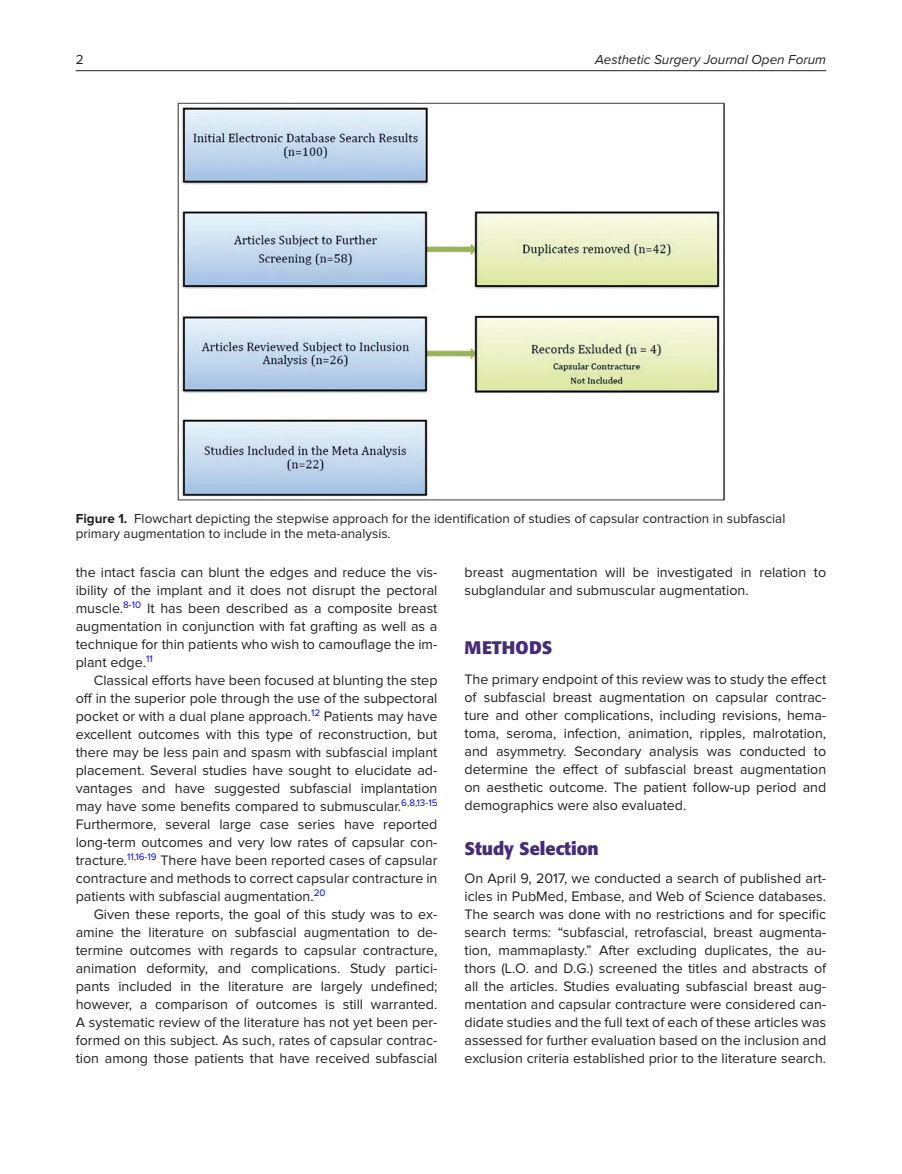
<style>
.page{position:relative;width:902px;height:1174px;background:#fff}
.page>*{position:absolute;margin:0;border:0;box-sizing:border-box;transform-origin:0 0}
.t1{font:700 18px "Formata";color:#462b79}
.t2{font:14.25px/18px "Proxima Nova";color:#231f20;text-align:justify}
.t3{font:13.5px/15.8px "Proxima Nova";color:#231f20}
.t4{font:italic 13.5px "Proxima Nova";color:#231f20}
.s1{font-weight:700}
</style>
<div class="page">
<hr style="left:76px;top:70px;width:750px;height:1px;background:#231f20">
<img style="left:178px;top:102px;width:546px;height:398px">
<p class="t3" style="left:76px;top:52px;width:9px">2</p>
<p class="t4" style="left:595px;top:54px;width:233px">Aesthetic Surgery Journal Open Forum</p>
<p class="t3" style="left:76px;top:511px;width:711px"><span class="s1">Figure 1.</span> Flowchart depicting the stepwise approach for the identification of studies of capsular contraction in subfascial primary augmentation to include in the meta-analysis.</p>
<p class="t2" style="left:76px;top:563px;width:363px">the intact fascia can blunt the edges and reduce the vis&shy;ibility of the implant and it does not disrupt the pectoral muscle.<sup>8-10</sup> It has been described as a composite breast augmentation in conjunction with fat grafting as well as a technique for thin patients who wish to camouflage the im&shy;plant edge.<sup>11</sup></p>
<p class="t2" style="left:76px;top:671px;width:363px;text-indent:18px">Classical efforts have been focused at blunting the step off in the superior pole through the use of the subpectoral pocket or with a dual plane approach.<sup>12</sup> Patients may have excellent outcomes with this type of reconstruction, but there may be less pain and spasm with subfascial implant placement. Several studies have sought to elucidate ad&shy;vantages and have suggested subfascial implantation may have some benefits compared to submuscular.<sup>6</sup><sup>,</sup><sup>8</sup><sup>,</sup><sup>13-15<br></sup>Furthermore, several large case series have reported long-term outcomes and very low rates of capsular con&shy;tracture.<sup>11</sup><sup>,</sup><sup>16-19</sup> There have been reported cases of capsular contracture and methods to correct capsular contracture in patients with subfascial augmentation.<sup>20</sup></p>
<p class="t2" style="left:76px;top:905px;width:363px;text-indent:18px">Given these reports, the goal of this study was to ex&shy;amine the literature on subfascial augmentation to de&shy;termine outcomes with regards to capsular contracture, animation deformity, and complications. Study partici&shy;pants included in the literature are largely undefined; however, a comparison of outcomes is still warranted.<br>A systematic review of the literature has not yet been per&shy;formed on this subject. As such, rates of capsular contrac&shy;tion among those patients that have received subfascial</p>
<p class="t2" style="left:464px;top:564px;width:363px">breast augmentation will be investigated in relation to subglandular and submuscular augmentation.</p>
<p class="t1" style="left:464px;top:636px;width:89px">METHODS</p>
<p class="t2" style="left:464px;top:670px;width:363px">The primary endpoint of this review was to study the effect of subfascial breast augmentation on capsular contrac&shy;ture and other complications, including revisions, hema&shy;toma, seroma, infection, animation, ripples, malrotation, and asymmetry. Secondary analysis was conducted to determine the effect of subfascial breast augmentation on aesthetic outcome. The patient follow-up period and demographics were also evaluated.</p>
<p class="t1" style="left:464px;top:837px;width:136px">Study Selection</p>
<p class="t2" style="left:464px;top:870px;width:363px">On April 9, 2017, we conducted a search of published art&shy;icles in PubMed, Embase, and Web of Science databases.<br>The search was done with no restrictions and for specific search terms: “subfascial, retrofascial, breast augmenta&shy;tion, mammaplasty.” After excluding duplicates, the au&shy;thors (L.O. and D.G.) screened the titles and abstracts of all the articles. Studies evaluating subfascial breast aug&shy;mentation and capsular contracture were considered can&shy;didate studies and the full text of each of these articles was assessed for further evaluation based on the inclusion and exclusion criteria established prior to the literature search.</p>
</div>
